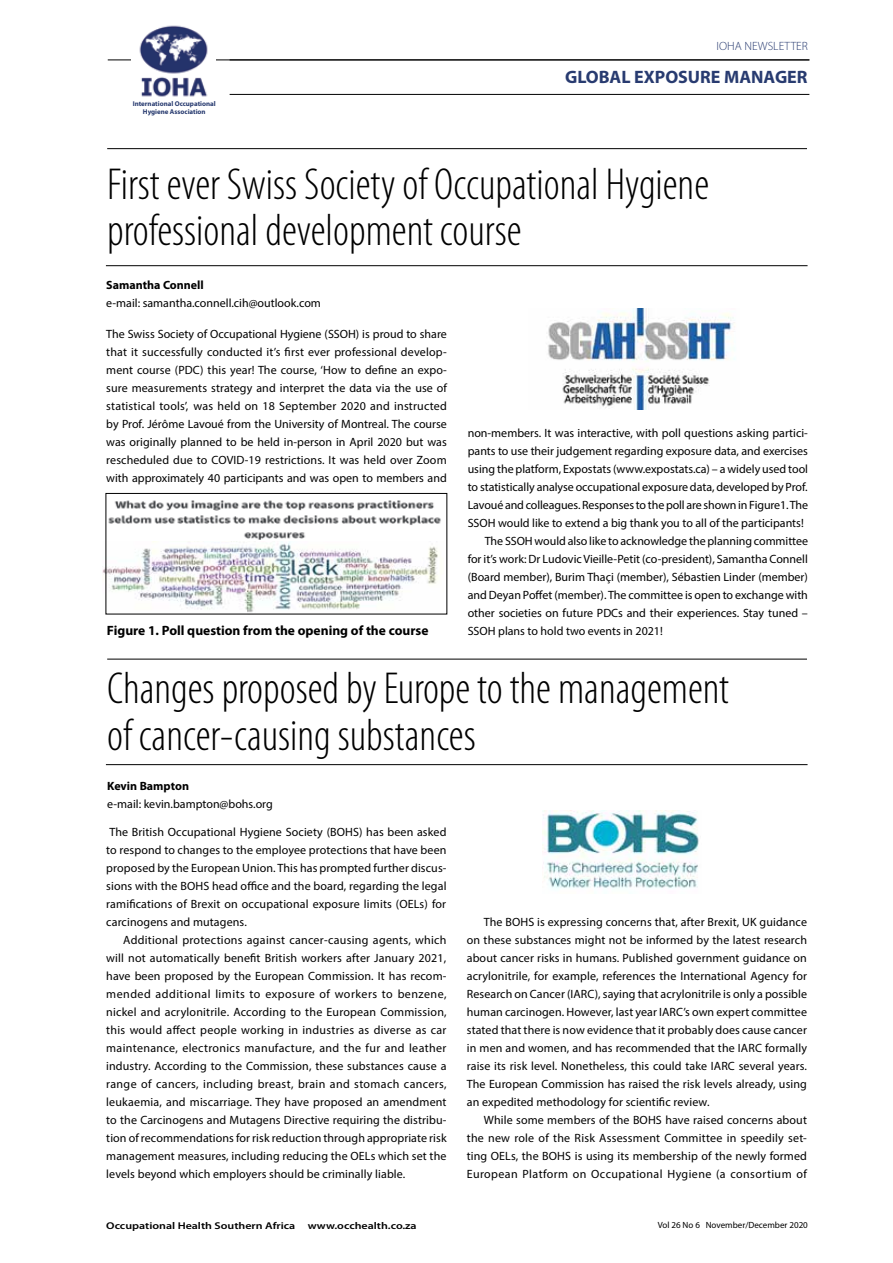
<style>
.page{position:relative;width:893px;height:1263px;background:#fff}
.page>*{position:absolute;margin:0;border:0;box-sizing:border-box;transform-origin:0 0}
.t1{font:300 condensed 45px/46.5px "Myriad Pro";color:#000}
.t2{font:700 18px "Myriad Pro";color:#283b70}
.t3{font:700 13.5px "Myriad Pro";color:#000}
.t4{font:12px/18px "Myriad Pro";color:#000;text-align:justify}
.t5{font:700 12px "Myriad Pro";color:#000}
.t6{font:300 12px "Myriad Pro";color:#283b70}
.t7{font:600 9.9px "Myriad Pro";color:#000;scale:1.21 1}
.t8{font:9px "Myriad Pro";color:#000}
.t9{font:700 6.9px/8.2px "Myriad Pro";color:#273a6f;text-align:center}
</style>
<div class="page">
<hr style="left:106px;top:265px;width:701px;height:1px;background:#000">
<hr style="left:106px;top:764px;width:701px;height:1px;background:#000">
<hr style="left:108px;top:60px;width:701px;height:1px;background:#000">
<hr style="left:230px;top:94px;width:579px;height:1px;background:#000">
<img style="left:132px;top:25px;width:83px;height:72px">
<hr style="left:107px;top:148px;width:700px;height:1px;background:#000">
<hr style="left:107px;top:659px;width:700px;height:1px;background:#000">
<img style="left:548px;top:308px;width:187px;height:101px">
<img style="left:108px;top:500px;width:333px;height:40px">
<img style="left:102px;top:542px;width:336px;height:72px">
<img style="left:543px;top:810px;width:156px;height:79px">
<div style="left:106px;top:493px;width:341px;height:121px;border:1px solid #000"></div>
<p class="t9" style="left:133px;top:100px;width:85px">International Occupational<br>Hygiene Association</p>
<p class="t6" style="left:717px;top:39px;width:93px">IOHA NEWSLETTER</p>
<h2 class="t2" style="left:565px;top:66px;width:244px">GLOBAL EXPOSURE MANAGER</h2>
<h1 class="t1" style="left:107px;top:161px;width:603px">First ever Swiss Society of Occupational Hygiene professional development course</h1>
<p class="t5" style="left:106px;top:279px;width:99px">Samantha Connell</p>
<p class="t4" style="left:106px;top:294px;width:216px">e-mail: samantha.connell.cih@outlook.com</p>
<p class="t4" style="left:106px;top:324px;width:342px">The Swiss Society of Occupational Hygiene (SSOH) is proud to share that it successfully conducted it’s first ever professional develop&shy;ment course (PDC) this year! The course, ‘How to define an expo&shy;sure measurements strategy and interpret the data via the use of statistical tools’, was held on 18 September 2020 and instructed by Prof. Jérôme Lavoué from the University of Montreal. The course was originally planned to be held in-person in April 2020 but was rescheduled due to COVID-19 restrictions. It was held over Zoom with approximately 40 participants and was open to members and</p>
<p class="t4" style="left:468px;top:424px;width:342px">non-members. It was interactive, with poll questions asking partici-</p>
<p class="t4" style="left:468px;top:442px;width:342px">pants to use their judgement regarding exposure data, and exercises</p>
<p class="t4" style="left:468px;top:460px;width:342px">using the platform, Expostats (www.expostats.ca) – a widely used tool</p>
<p class="t4" style="left:468px;top:478px;width:341px">to statistically analyse occupational exposure data, developed by Prof.</p>
<p class="t4" style="left:468px;top:496px;width:342px">Lavoué and colleagues. Responses to the poll are shown in Figure1. The</p>
<p class="t4" style="left:468px;top:514px;width:338px">SSOH would like to extend a big thank you to all of the participants!</p>
<p class="t4" style="left:485px;top:532px;width:325px">The SSOH would also like to acknowledge the planning committee</p>
<p class="t4" style="left:468px;top:550px;width:342px">for it’s work: Dr Ludovic Vieille-Petit (co-president), Samantha Connell</p>
<p class="t4" style="left:468px;top:568px;width:342px">(Board member), Burim Thaçi (member), Sébastien Linder (member)</p>
<p class="t4" style="left:468px;top:586px;width:342px">and Deyan Poffet (member). The committee is open to exchange with</p>
<p class="t4" style="left:468px;top:604px;width:342px">other societies on future PDCs and their experiences. Stay tuned –</p>
<p class="t4" style="left:468px;top:622px;width:197px">SSOH plans to hold two events in 2021!</p>
<h1 class="t1" style="left:107px;top:666px;width:623px">Changes proposed by Europe to the management of cancer-causing substances</h1>
<p class="t5" style="left:107px;top:779px;width:83px">Kevin Bampton</p>
<p class="t4" style="left:107px;top:794px;width:167px">e-mail: kevin.bampton@bohs.org</p>
<p class="t3" style="left:107px;top:623px;width:323px">Figure 1. Poll question from the opening of the course</p>
<p class="t4" style="left:106px;top:822px;width:342px">The British Occupational Hygiene Society (BOHS) has been asked to respond to changes to the employee protections that have been proposed by the European Union. This has prompted further discus&shy;sions with the BOHS head office and the board, regarding the legal ramifications of Brexit on occupational exposure limits (OELs) for carcinogens and mutagens.</p>
<p class="t4" style="left:106px;top:930px;width:342px;text-indent:17px">Additional protections against cancer-causing agents, which will not automatically benefit British workers after January 2021, have been proposed by the European Commission. It has recom&shy;mended additional limits to exposure of workers to benzene, nickel and acrylonitrile. According to the European Commission, this would affect people working in industries as diverse as car maintenance, electronics manufacture, and the fur and leather industry. According to the Commission, these substances cause a range of cancers, including breast, brain and stomach cancers, leukaemia, and miscarriage. They have proposed an amendment to the Carcinogens and Mutagens Directive requiring the distribu&shy;tion of recommendations for risk reduction through appropriate risk management measures, including reducing the OELs which set the levels beyond which employers should be criminally liable.</p>
<p class="t4" style="left:467px;top:912px;width:342px;text-indent:17px">The BOHS is expressing concerns that, after Brexit, UK guidance on these substances might not be informed by the latest research about cancer risks in humans. Published government guidance on acrylonitrile, for example, references the International Agency for Research on Cancer (IARC), saying that acrylonitrile is only a possible human carcinogen. However, last year IARC’s own expert committee stated that there is now evidence that it probably does cause cancer in men and women, and has recommended that the IARC formally raise its risk level. Nonetheless, this could take IARC several years.<br>The European Commission has raised the risk levels already, using an expedited methodology for scientific review.</p>
<p class="t4" style="left:467px;top:1110px;width:342px;text-indent:17px">While some members of the BOHS have raised concerns about the new role of the Risk Assessment Committee in speedily set&shy;ting OELs, the BOHS is using its membership of the newly formed European Platform on Occupational Hygiene (a consortium of</p>
<p class="t7" style="left:106px;top:1219px;width:158px">Occupational Health Southern Africa</p>
<p class="t7" style="left:308px;top:1219px;width:92px">www.occhealth.co.za</p>
<p class="t8" style="left:658px;top:1219px;width:152px">Vol 26 No 6 November/December 2020</p>
</div>
